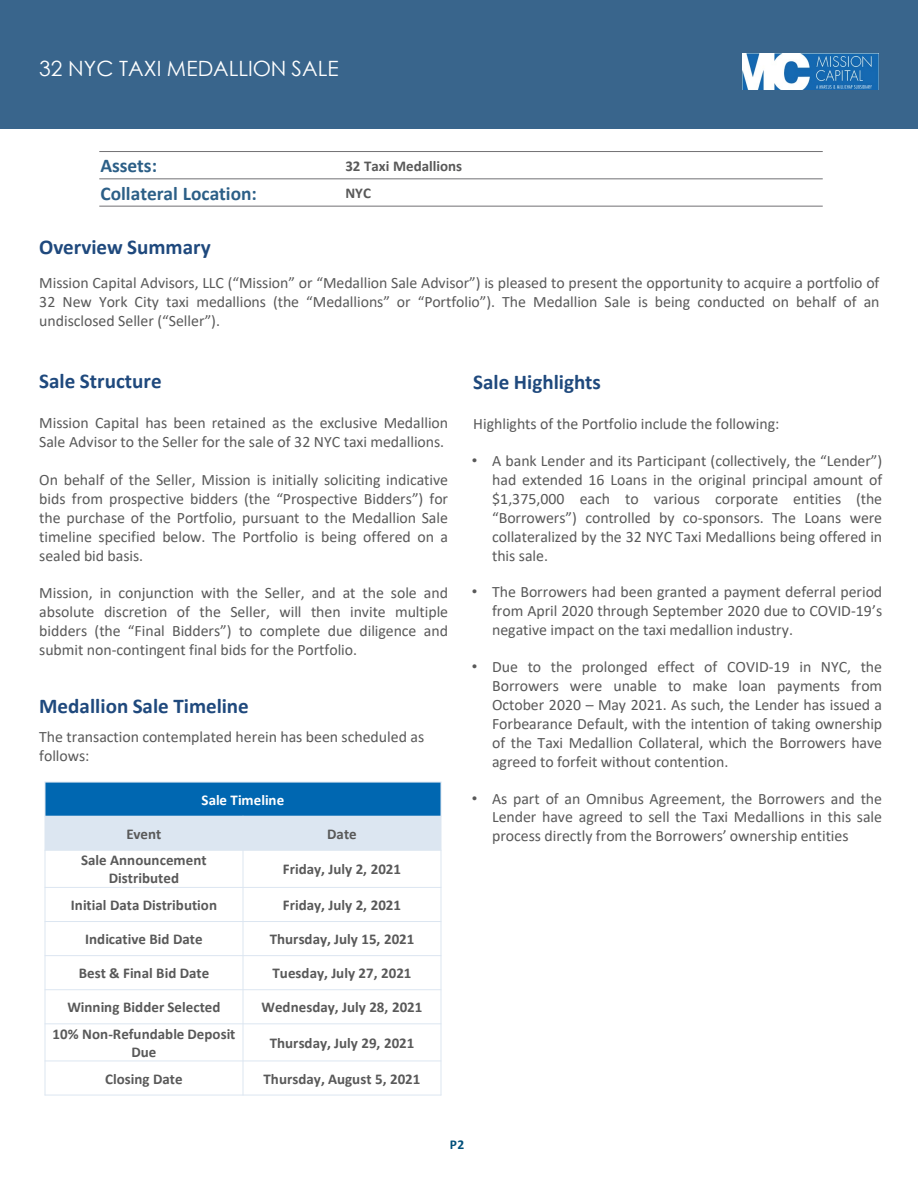
<style>
.page{position:relative;width:918px;height:1188px;background:#fff}
.page>*{position:absolute;margin:0;border:0;box-sizing:border-box;transform-origin:0 0}
.t1{font:700 21px "Calibri";color:#1f497d}
.t2{font:21px "Century Gothic";color:#fff}
.t3{font:700 19.5px "Calibri";color:#2c5f87}
.t4{font:15.9px/18.9px "Calibri";color:#595959;text-align:justify}
.t5{font:700 15px/18px "Calibri";color:#595959;text-align:center}
.t6{font:700 15px "Calibri";color:#fff}
.t7{font:700 13.5px "Calibri";color:#004f7a}
.s1{font-family:"Arial"}
</style>
<div class="page">
<div style="left:0;top:0;width:918px;height:129px;background:#39658c"></div>
<div style="left:45px;top:782px;width:396px;height:34px;background:#0067b1"></div>
<div style="left:45px;top:816px;width:198px;height:34px;background:#dce6f1"></div>
<div style="left:243px;top:816px;width:198px;height:34px;background:#dce6f1"></div>
<hr style="left:243px;top:816px;width:1px;height:279px;background:#dce6f1">
<hr style="left:45px;top:850px;width:396px;height:1px;background:#dce6f1">
<hr style="left:45px;top:887px;width:396px;height:1px;background:#dce6f1">
<hr style="left:45px;top:921px;width:396px;height:1px;background:#dce6f1">
<hr style="left:45px;top:955px;width:396px;height:1px;background:#dce6f1">
<hr style="left:45px;top:989px;width:396px;height:1px;background:#dce6f1">
<hr style="left:45px;top:1023px;width:396px;height:1px;background:#dce6f1">
<hr style="left:45px;top:1061px;width:396px;height:1px;background:#dce6f1">
<hr style="left:45px;top:782px;width:1px;height:313px;background:#dce6f1">
<hr style="left:441px;top:782px;width:1px;height:313px;background:#dce6f1">
<hr style="left:45px;top:782px;width:396px;height:1px;background:#dce6f1">
<hr style="left:45px;top:1095px;width:396px;height:1px;background:#dce6f1">
<hr style="left:99px;top:178px;width:724px;height:1px;background:#717073">
<hr style="left:99px;top:151px;width:724px;height:1px;background:#717073">
<hr style="left:99px;top:206px;width:724px;height:1px;background:#717073">
<img style="left:743px;top:54px;width:136px;height:36px">
<h1 class="t2" style="left:39px;top:52px;width:477px">$19,074,464 MEDALLION LOAN PORTFOLIO SALE</h1>
<h1 class="t2" style="left:39px;top:53px;width:301px">32 NYC TAXI MEDALLION SALE</h1>
<p class="t3" style="left:100px;top:152px;width:58px">Assets:</p>
<p class="t5" style="left:345px;top:157px;width:118px">32 Taxi Medallions</p>
<p class="t3" style="left:100px;top:179px;width:158px">Collateral Location:</p>
<p class="t5" style="left:345px;top:184px;width:27px">NYC</p>
<h1 class="t1" style="left:39px;top:232px;width:173px">Overview Summary</h1>
<p class="t4" style="left:39px;top:273px;width:842px">Mission Capital Advisors, LLC (“Mission” or “Medallion Sale Advisor”) is pleased to present the opportunity to acquire a portfolio of 32 New York City taxi medallions (the “Medallions” or “Portfolio”). The Medallion Sale is being conducted on behalf of an undisclosed Seller (“Seller”).</p>
<h1 class="t1" style="left:39px;top:366px;width:124px">Sale Structure</h1>
<p class="t4" style="left:39px;top:413px;width:410px">Mission Capital has been retained as the exclusive Medallion<br>Sale Advisor to the Seller for the sale of 32 NYC taxi medallions.</p>
<p class="t4" style="left:39px;top:470px;width:410px">On behalf of the Seller, Mission is initially soliciting indicative bids from prospective bidders (the “Prospective Bidders”) for the purchase of the Portfolio, pursuant to the Medallion Sale timeline specified below. The Portfolio is being offered on a sealed bid basis.</p>
<p class="t4" style="left:39px;top:583px;width:410px">Mission, in conjunction with the Seller, and at the sole and absolute discretion of the Seller, will then invite multiple bidders (the “Final Bidders”) to complete due diligence and submit non-contingent final bids for the Portfolio.</p>
<h1 class="t1" style="left:39px;top:691px;width:211px">Medallion Sale Timeline</h1>
<p class="t4" style="left:39px;top:727px;width:387px">The transaction contemplated herein has been scheduled as follows:</p>
<p class="t6" style="left:202px;top:789px;width:84px">Sale Timeline</p>
<p class="t5" style="left:126px;top:825px;width:37px">Event</p>
<p class="t5" style="left:327px;top:825px;width:31px">Date</p>
<p class="t5" style="left:81px;top:851px;width:127px">Sale Announcement<br>Distributed</p>
<p class="t5" style="left:283px;top:860px;width:120px">Friday, July 2, 2021</p>
<p class="t5" style="left:71px;top:896px;width:148px">Initial Data Distribution</p>
<p class="t5" style="left:283px;top:896px;width:120px">Friday, July 2, 2021</p>
<p class="t5" style="left:85px;top:930px;width:119px">Indicative Bid Date</p>
<p class="t5" style="left:270px;top:930px;width:146px">Thursday, July 15, 2021</p>
<p class="t5" style="left:79px;top:964px;width:132px">Best &amp; Final Bid Date</p>
<p class="t5" style="left:273px;top:964px;width:140px">Tuesday, July 27, 2021</p>
<p class="t5" style="left:67px;top:998px;width:155px">Winning Bidder Selected</p>
<p class="t5" style="left:262px;top:998px;width:162px">Wednesday, July 28, 2021</p>
<p class="t5" style="left:53px;top:1025px;width:184px">10% Non-Refundable Deposit<br>Due</p>
<p class="t5" style="left:270px;top:1034px;width:146px">Thursday, July 29, 2021</p>
<p class="t5" style="left:105px;top:1069px;width:79px">Closing Date</p>
<p class="t5" style="left:264px;top:1069px;width:158px">Thursday, August 5, 2021</p>
<h1 class="t1" style="left:473px;top:367px;width:129px">Sale Highlights</h1>
<p class="t4" style="left:473px;top:414px;width:308px">Highlights of the Portfolio include the following:</p>
<p class="t4" style="left:492px;top:451px;width:392px;text-indent:-20px"><span class="s1">•</span> A bank Lender and its Participant (collectively, the “Lender”) had extended 16 Loans in the original principal amount of $1,375,000 each to various corporate entities (the “Borrowers”) controlled by co-sponsors. The Loans were collateralized by the 32 NYC Taxi Medallions being offered in this sale.</p>
<p class="t4" style="left:492px;top:582px;width:392px;text-indent:-20px"><span class="s1">•</span> The Borrowers had been granted a payment deferral period from April 2020 through September 2020 due to COVID-19’s negative impact on the taxi medallion industry.</p>
<p class="t4" style="left:492px;top:657px;width:392px;text-indent:-20px"><span class="s1">•</span> Due to the prolonged effect of COVID-19 in NYC, the Borrowers were unable to make loan payments from October 2020 – May 2021. As such, the Lender has issued a Forbearance Default, with the intention of taking ownership of the Taxi Medallion Collateral, which the Borrowers have agreed to forfeit without contention.</p>
<p class="t4" style="left:492px;top:788px;width:392px;text-indent:-20px"><span class="s1">•</span> As part of an Omnibus Agreement, the Borrowers and the Lender have agreed to sell the Taxi Medallions in this sale process directly from the Borrowers’ ownership entities</p>
<p class="t7" style="left:450px;top:1135px;width:16px">P2</p>
</div>
